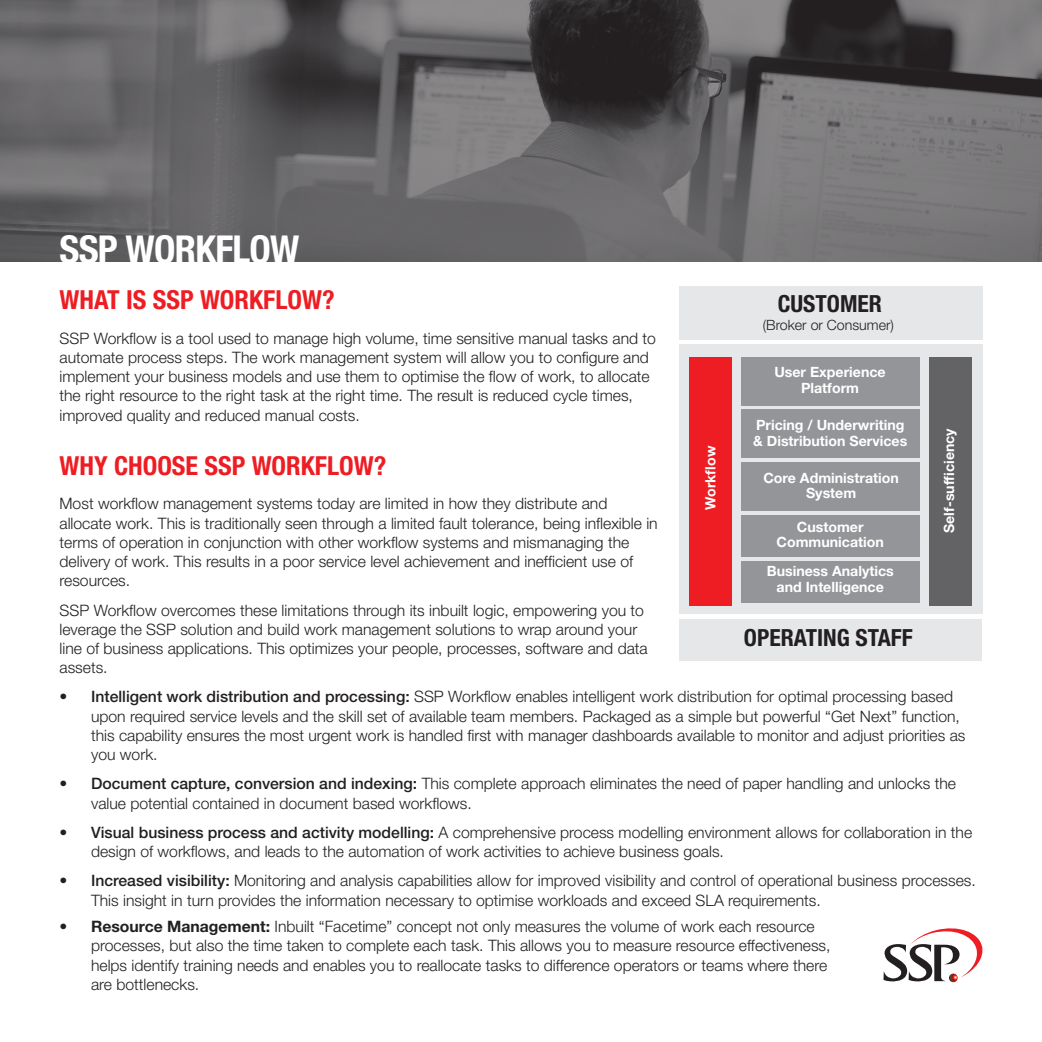
<style>
.page{position:relative;width:1042px;height:1042px;background:#fff}
.page>*{position:absolute;margin:0;border:0;box-sizing:border-box;transform-origin:0 0}
.t1{font:700 condensed 38.5px "Helvetica Neue";letter-spacing:-.02em;color:#fff}
.body{font:700 condensed 26.25px "Helvetica Neue";color:#ee1d23}
.body-2{font:700 condensed 23.62px "Helvetica Neue";color:#231f20}
.t2{font:300 15.75px/19.2px "Helvetica Neue";color:#231f20}
.t3{font:700 14.17px/15.8px "Helvetica Neue";color:#fff;text-align:center}
.t4{font:300 14.17px "Helvetica Neue";color:#231f20}
.s1{font-weight:500}
.s2{font-weight:700}
</style>
<div class="page">
<svg style="left:883px;top:928px;width:99px;height:54px"></svg>
<svg style="left:0;top:0;width:1042px;height:262px;background:#646264"></svg>
<div style="left:679px;top:286px;width:303px;height:53px;background:#e6e7e9"></div>
<div style="left:679px;top:618px;width:302px;height:42px;background:#e6e7e9"></div>
<div style="left:679px;top:344px;width:303px;height:270px;background:#e6e7e9"></div>
<div style="left:689px;top:357px;width:43px;height:249px;background:#ee1d23"></div>
<div style="left:741px;top:357px;width:179px;height:48px;background:#939598"></div>
<div style="left:741px;top:409px;width:179px;height:49px;background:#939598"></div>
<div style="left:741px;top:462px;width:179px;height:49px;background:#939598"></div>
<div style="left:741px;top:515px;width:179px;height:42px;background:#939598"></div>
<div style="left:741px;top:561px;width:179px;height:42px;background:#939598"></div>
<div style="left:929px;top:357px;width:43px;height:249px;background:#636366"></div>
<p class="t1" style="left:60px;top:226px;width:241px">SSP WORKFLOW</p>
<p class="body" style="left:60px;top:284px;width:277px">WHAT IS SSP WORKFLOW?</p>
<p class="t2" style="left:60px;top:328px;width:598px">SSP Workflow is a tool used to manage high volume, time sensitive manual tasks and to automate process steps. The work management system will allow you to configure and implement your business models and use them to optimise the flow of work, to allocate the right resource to the right task at the right time. The result is reduced cycle times, improved quality and reduced manual costs.</p>
<p class="body" style="left:60px;top:450px;width:328px">WHY CHOOSE SSP WORKFLOW?</p>
<p class="t2" style="left:60px;top:494px;width:600px">Most workflow management systems today are limited in how they distribute and allocate work. This is traditionally seen through a limited fault tolerance, being inflexible in terms of operation in conjunction with other workflow systems and mismanaging the delivery of work. This results in a poor service level achievement and inefficient use of resources.</p>
<p class="t2" style="left:60px;top:600px;width:590px">SSP Workflow overcomes these limitations through its inbuilt logic, empowering you to leverage the SSP solution and build work management solutions to wrap around your line of business applications. This optimizes your people, processes, software and data assets.</p>
<p class="t2" style="left:91px;top:687px;width:876px;text-indent:-32px"><span class="s1">• Intelligent work distribution and processing:</span> SSP Workflow enables intelligent work distribution for optimal processing based upon required service levels and the skill set of available team members. Packaged as a simple but powerful “Get Next” function, this capability ensures the most urgent work is handled first with manager dashboards available to monitor and adjust priorities as you work.</p>
<p class="t2" style="left:91px;top:774px;width:866px;text-indent:-32px"><span class="s1">• Document capture, conversion and indexing:</span> This complete approach eliminates the need of paper handling and unlocks the value potential contained in document based workflows.</p>
<p class="t2" style="left:91px;top:822px;width:883px;text-indent:-32px"><span class="s1">• Visual business process and activity modelling:</span> A comprehensive process modelling environment allows for collaboration in the design of workflows, and leads to the automation of work activities to achieve business goals.</p>
<p class="t2" style="left:91px;top:870px;width:886px;text-indent:-32px"><span class="s1">• Increased visibility:</span> Monitoring and analysis capabilities allow for improved visibility and control of operational business processes.<br>This insight in turn provides the information necessary to optimise workloads and exceed SLA requirements.</p>
<p class="body-2" style="left:778px;top:289px;width:106px">CUSTOMER</p>
<p class="t4" style="left:763px;top:316px;width:133px">(Broker or Consumer)</p>
<p class="t3" style="left:774px;top:364px;width:113px">User Experience<br>Platform</p>
<p class="t3" style="left:753px;top:417px;width:156px;text-align:left">Pricing / Underwriting &amp; Distribution Services</p>
<p class="t3" style="left:941px;top:533px;width:106px;rotate:-90deg">Self-sufficiency</p>
<p class="t3" style="left:702px;top:510px;width:66px;rotate:-90deg">Workflow</p>
<p class="t3" style="left:763px;top:469px;width:137px">Core Administration<br>System</p>
<p class="t3" style="left:776px;top:518px;width:109px">Customer<br>Communication</p>
<p class="t3" style="left:767px;top:563px;width:129px">Business Analytics and Intelligence</p>
<p class="body-2" style="left:744px;top:623px;width:170px">OPERATING STAFF</p>
<p class="t2" style="left:91px;top:916px;width:741px;text-indent:-32px"><span class="s2">• Resource Management:</span> Inbuilt “Facetime” concept not only measures the volume of work each resource processes, but also the time taken to complete each task. This allows you to measure resource effectiveness, helps identify training needs and enables you to reallocate tasks to difference operators or teams where there are bottlenecks.</p>
</div>
